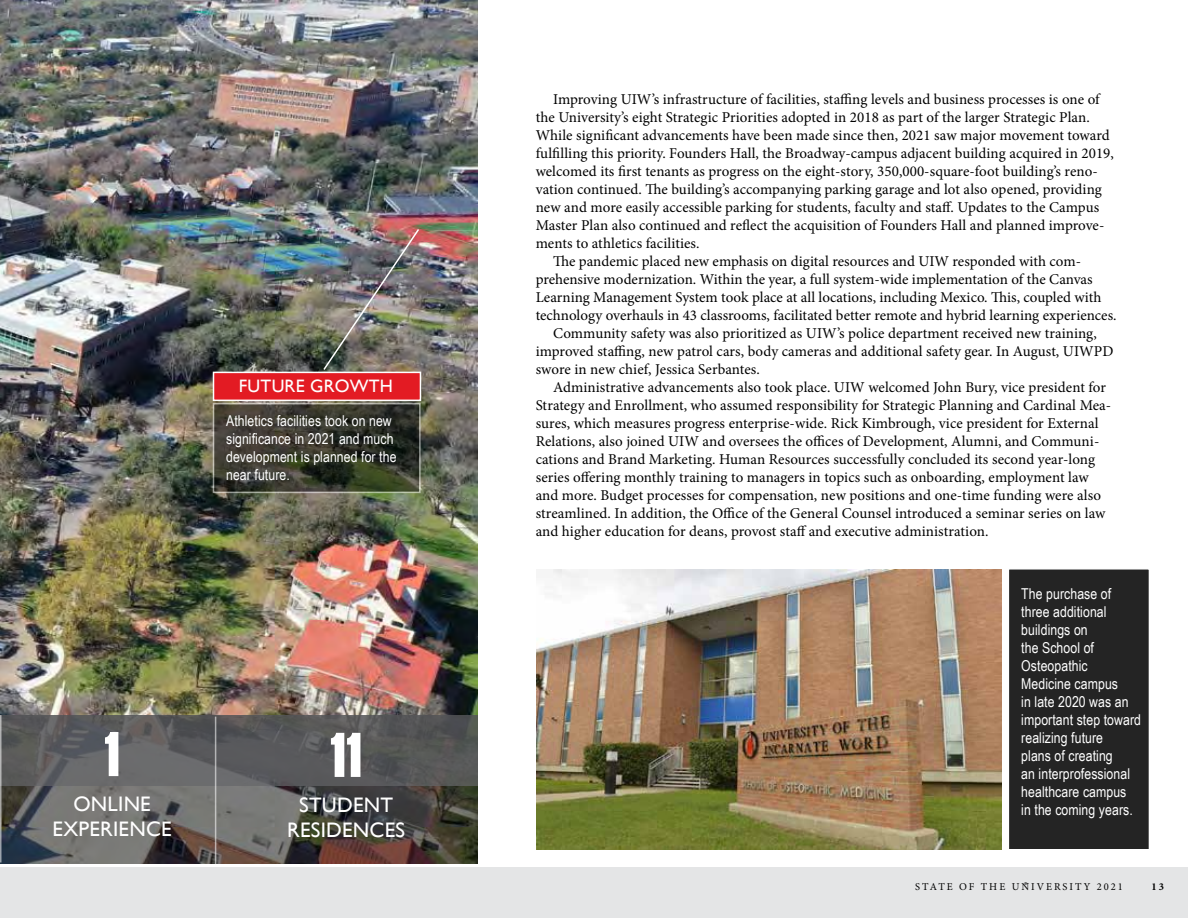
<style>
.page{position:relative;width:1188px;height:918px;background:#fff}
.page>*{position:absolute;margin:0;border:0;box-sizing:border-box;transform-origin:0 0}
.t1{font:63px "Haettenschweiler";color:#fff}
.t2{font:21px/25.2px "Gill Sans";letter-spacing:.01em;color:#fff;text-align:center}
.t3{font:18px "Gill Sans";letter-spacing:.01em;color:#fff}
.t4{font:15px "Minion Pro";color:#000}
.t5{font:15px/18px "Arial Narrow";letter-spacing:.005em;color:#fff}
.t6{font:10.5px "Minion Pro";letter-spacing:.19em;color:#000}
.t7{font:700 10.5px "Minion Pro";color:#000}
</style>
<div class="page">
<div style="left:0;top:867px;width:1188px;height:51px;background:#e4e5e6"></div>
<img style="left:0;top:0;width:477px;height:716px">
<svg style="left:0;top:786px;width:478px;height:78px;background:#5a5653"></svg>
<svg style="left:2px;top:716px;width:476px;height:70px;background:#5a5b5c"></svg>
<img style="left:536px;top:569px;width:465px;height:281px">
<svg style="left:213px;top:403px;width:208px;height:90px;background:#3c3d32"></svg>
<div style="left:213px;top:372px;width:208px;height:29px;background:#e31b23;border:2px solid #fff"></div>
<img style="left:322px;top:227px;width:99px;height:145px">
<div style="left:1008px;top:568px;width:142px;height:282px;background:#242424;border:2px solid #fff"></div>
<hr style="left:0;top:715px;width:2px;height:147px;background:#fff">
<hr style="left:215px;top:717px;width:1px;height:147px;background:#fff">
<p class="t3" style="left:239px;top:376px;width:156px">FUTURE GROWTH</p>
<p class="t5" style="left:226px;top:411px;width:172px">Athletics facilities took on new significance in 2021 and much development is planned for the near future.</p>
<h1 class="t1" style="left:104px;top:711px;width:17px">1</h1>
<h2 class="t2" style="left:53px;top:791px;width:121px">ONLINE<br>EXPERIENCE</h2>
<h1 class="t1" style="left:330px;top:712px;width:33px">11</h1>
<h2 class="t2" style="left:287px;top:792px;width:119px">STUDENT<br>RESIDENCES</h2>
<p class="t4" style="left:553px;top:89px;width:548px">Improving UIW’s infrastructure of facilities, staffing levels and business processes is one of</p>
<p class="t4" style="left:536px;top:107px;width:556px">the University’s eight Strategic Priorities adopted in 2018 as part of the larger Strategic Plan.</p>
<p class="t4" style="left:536px;top:125px;width:576px">While significant advancements have been made since then, 2021 saw major movement toward</p>
<p class="t4" style="left:536px;top:143px;width:580px">fulfilling this priority. Founders Hall, the Broadway-campus adjacent building acquired in 2019,</p>
<p class="t4" style="left:536px;top:161px;width:564px">welcomed its first tenants as progress on the eight-story, 350,000-square-foot building’s reno-</p>
<p class="t4" style="left:536px;top:179px;width:568px">vation continued. The building’s accompanying parking garage and lot also opened, providing</p>
<p class="t4" style="left:536px;top:197px;width:565px">new and more easily accessible parking for students, faculty and staff. Updates to the Campus</p>
<p class="t4" style="left:536px;top:215px;width:570px">Master Plan also continued and reflect the acquisition of Founders Hall and planned improve-</p>
<p class="t4" style="left:536px;top:233px;width:165px">ments to athletics facilities.</p>
<p class="t4" style="left:553px;top:251px;width:529px">The pandemic placed new emphasis on digital resources and UIW responded with com-</p>
<p class="t4" style="left:536px;top:269px;width:559px">prehensive modernization. Within the year, a full system-wide implementation of the Canvas</p>
<p class="t4" style="left:536px;top:287px;width:567px">Learning Management System took place at all locations, including Mexico. This, coupled with</p>
<p class="t4" style="left:536px;top:305px;width:582px">technology overhauls in 43 classrooms, facilitated better remote and hybrid learning experiences.</p>
<p class="t4" style="left:553px;top:323px;width:545px">Community safety was also prioritized as UIW’s police department received new training,</p>
<p class="t4" style="left:536px;top:341px;width:579px">improved staffing, new patrol cars, body cameras and additional safety gear. In August, UIWPD</p>
<p class="t4" style="left:536px;top:359px;width:226px">swore in new chief, Jessica Serbantes.</p>
<p class="t4" style="left:553px;top:377px;width:554px">Administrative advancements also took place. UIW welcomed John Bury, vice president for</p>
<p class="t4" style="left:536px;top:395px;width:577px">Strategy and Enrollment, who assumed responsibility for Strategic Planning and Cardinal Mea-</p>
<p class="t4" style="left:536px;top:413px;width:565px">sures, which measures progress enterprise-wide. Rick Kimbrough, vice president for External</p>
<p class="t4" style="left:536px;top:431px;width:565px">Relations, also joined UIW and oversees the offices of Development, Alumni, and Communi-</p>
<p class="t4" style="left:536px;top:449px;width:561px">cations and Brand Marketing. Human Resources successfully concluded its second year-long</p>
<p class="t4" style="left:536px;top:467px;width:555px">series offering monthly training to managers in topics such as onboarding, employment law</p>
<p class="t4" style="left:536px;top:485px;width:567px">and more. Budget processes for compensation, new positions and one-time funding were also</p>
<p class="t4" style="left:536px;top:503px;width:571px">streamlined. In addition, the Office of the General Counsel introduced a seminar series on law</p>
<p class="t4" style="left:536px;top:521px;width:454px">and higher education for deans, provost staff and executive administration.</p>
<p class="t5" style="left:1021px;top:584px;width:121px">The purchase of three additional buildings on<br>the School of<br>Osteopathic<br>Medicine campus<br>in late 2020 was an important step toward realizing future<br>plans of creating<br>an interprofessional healthcare campus<br>in the coming years.</p>
<p class="t6" style="left:1024px;top:878px;width:5px">®</p>
<p class="t6" style="left:915px;top:879px;width:209px">STATE OF THE UNIVERSITY 2021</p>
<p class="t7" style="left:1152px;top:879px;width:14px">13</p>
</div>
